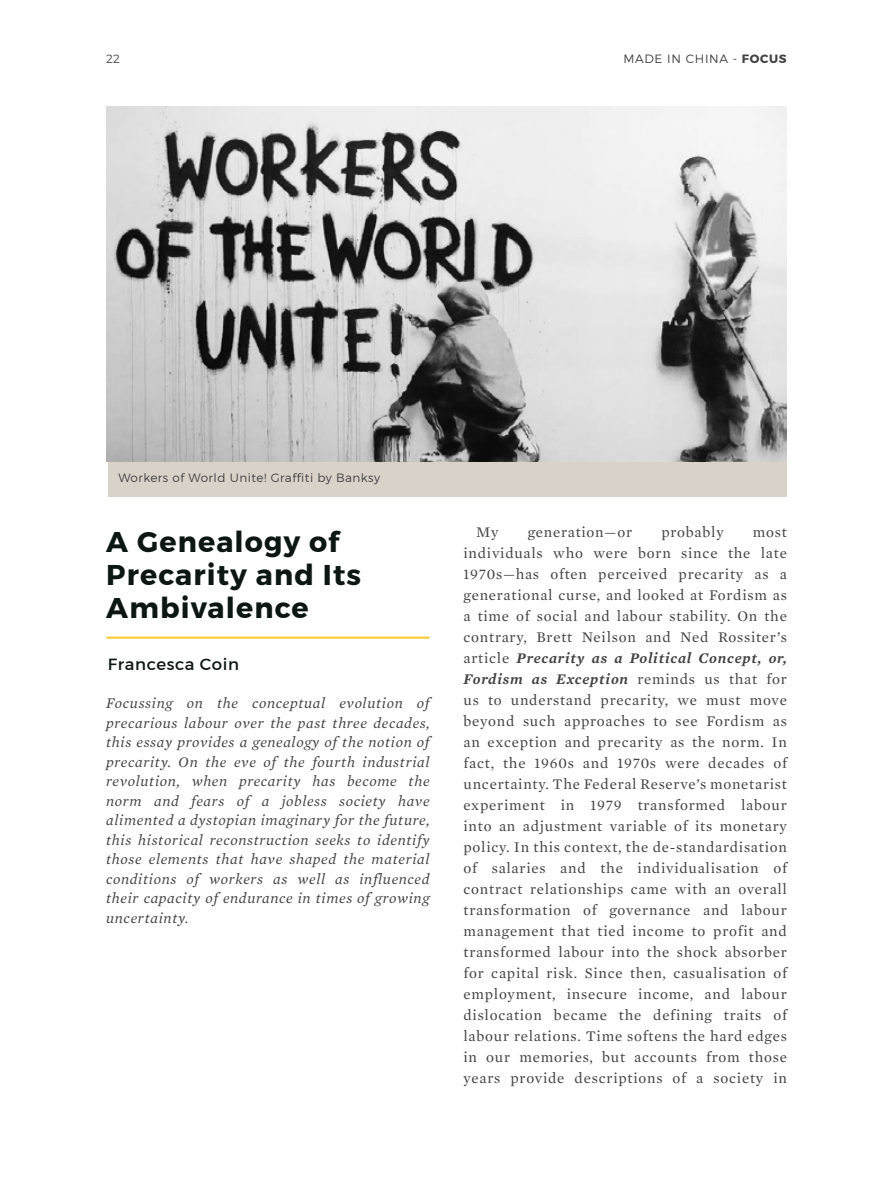
<style>
.page{position:relative;width:893px;height:1191px;background:#fff}
.page>*{position:absolute;margin:0;border:0;box-sizing:border-box;transform-origin:0 0}
.t1{font:700 28.5px/33px "Montserrat";letter-spacing:.04em;color:#0c1714}
.t2{font:16.5px "Montserrat";letter-spacing:.04em;color:#0c1714}
.t3{font:15px/21px "Mercury Text G1 Roman";letter-spacing:.05em;color:#414042;text-align:justify}
.t4{font:italic 15px/19.5px "Mercury Text G1";letter-spacing:.04em;color:#414042;text-align:justify}
.t5{font:italic 600 15px/21px "Mercury Text G1";letter-spacing:.05em;color:#414042}
.t6{font:300 12px "Montserrat";letter-spacing:.04em;color:#414042}
.t7{font:300 12px "Montserrat";letter-spacing:.06em;color:#414042}
.t8{font:300 12px "Montserrat";color:#4d4d4f}
.s1{font-weight:700}
.s2{font-family:"Mercury Text G1 Roman";font-weight:400;font-style:normal}
</style>
<div class="page">
<hr style="left:106px;top:636px;width:324px;height:3px;background:#f7ce3e">
<div style="left:108px;top:460px;width:679px;height:36px;background:#d9d2c9"></div>
<img style="left:106px;top:107px;width:681px;height:354px">
<p class="t8" style="left:106px;top:51px;width:15px">22</p>
<p class="t7" style="left:623px;top:52px;width:165px">MADE IN CHINA - <span class="s1">FOCUS</span></p>
<p class="t6" style="left:118px;top:470px;width:263px">Workers of World Unite! Graffiti by Banksy</p>
<h1 class="t1" style="left:106px;top:525px;width:256px">A Genealogy of<br>Precarity and Its<br>Ambivalence</h1>
<p class="t3" style="left:476px;top:522px;width:24px">My</p>
<p class="t3" style="left:528px;top:522px;width:106px">generation—or</p>
<p class="t3" style="left:661px;top:522px;width:64px">probably</p>
<p class="t3" style="left:463px;top:522px;width:325px;text-indent:289px">most individuals who were born since the late 1970s—has often perceived precarity as a generational curse, and looked at Fordism as a time of social and labour stability. On the contrary, Brett Neilson and Ned Rossiter’s</p>
<p class="t5" style="left:463px;top:647px;width:325px"><span class="s2">article</span> Precarity as a Political Concept, or,<br>Fordism as Exception <span class="s2">reminds us that for</span></p>
<p class="t3" style="left:463px;top:690px;width:325px">us to understand precarity, we must move beyond such approaches to see Fordism as an exception and precarity as the norm. In fact, the 1960s and 1970s were decades of uncertainty. The Federal Reserve’s monetarist experiment in 1979 transformed labour into an adjustment variable of its monetary policy. In this context, the de-standardisation of salaries and the individualisation of contract relationships came with an overall transformation of governance and labour management that tied income to profit and transformed labour into the shock absorber for capital risk. Since then, casualisation of employment, insecure income, and labour dislocation became the defining traits of labour relations. Time softens the hard edges in our memories, but accounts from those years provide descriptions of a society in</p>
<p class="t2" style="left:108px;top:654px;width:133px">Francesca Coin</p>
<p class="t4" style="left:106px;top:693px;width:325px">Focussing on the conceptual evolution of precarious labour over the past three decades, this essay provides a genealogy of the notion of precarity. On the eve of the fourth industrial revolution, when precarity has become the norm and fears of a jobless society have alimented a dystopian imaginary for the future, this historical reconstruction seeks to identify those elements that have shaped the material conditions of workers as well as influenced their capacity of endurance in times of growing uncertainty.</p>
</div>
